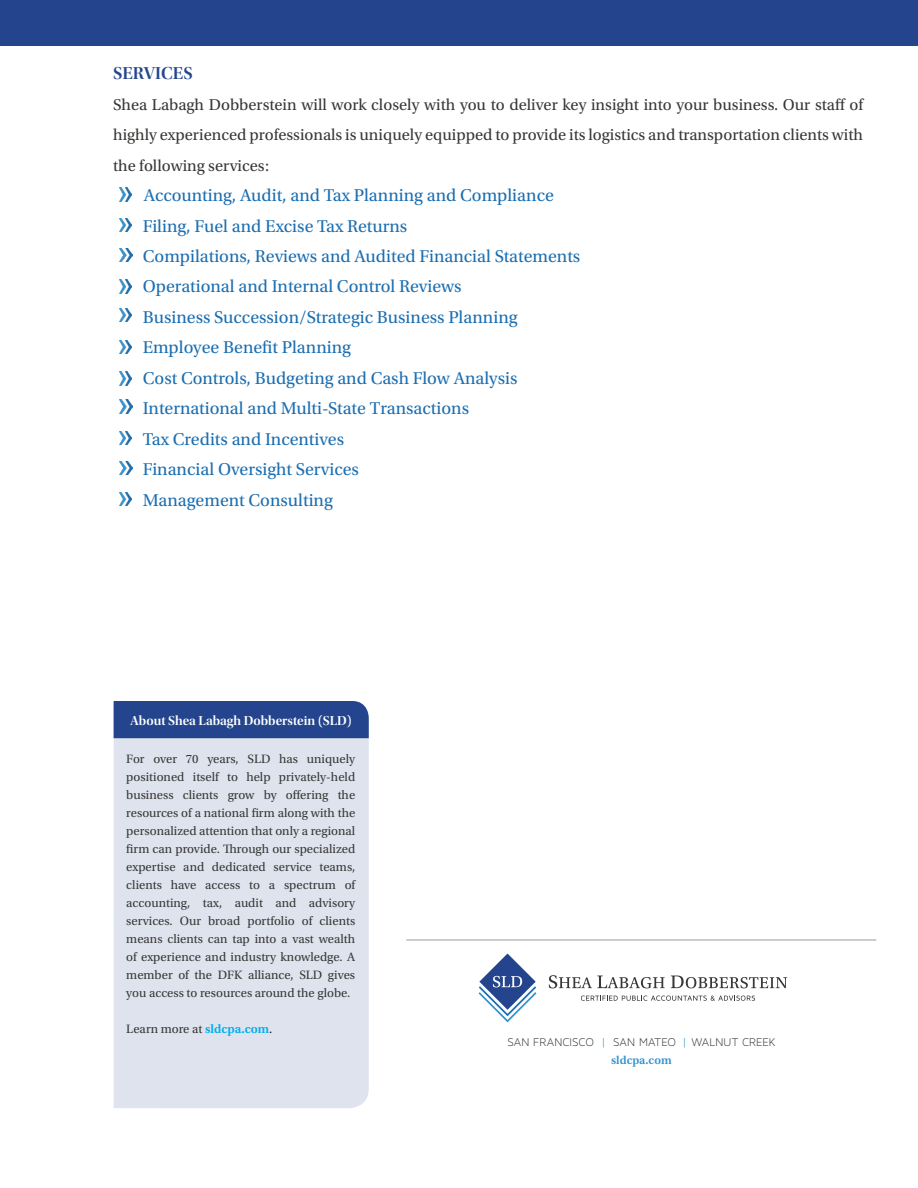
<style>
.page{position:relative;width:918px;height:1188px;background:#fff}
.page>*{position:absolute;margin:0;border:0;box-sizing:border-box;transform-origin:0 0}
.Paragraph_Style_1{font:18px "Utopia Std";color:#1b6eb1}
.Paragraph_Style_1-2{font:18px "Utopia Std Semibold Disp";color:#24458e}
.Paragraph_Style_1-3{font:16.5px "Utopia Std";color:#373735}
.t1{font:13.5px "Utopia Std Semibold Disp";color:#fff}
.t2{font:12.75px/18px "Utopia Std";color:#373735;text-align:justify}
.t3{font:12px "Maven Pro Light 300";letter-spacing:.005em;color:#373735}
.t4{font:600 12px "Utopia Std";color:#3294d0}
.s1{font-weight:600;color:#00aeef}
.s2{color:#231f20}
.s3{color:#3294d0}
</style>
<div class="page">
<svg style="left:549px;top:975px;width:116px;height:13px"></svg>
<svg style="left:671px;top:976px;width:116px;height:12px"></svg>
<svg style="left:581px;top:996px;width:174px;height:5px"></svg>
<svg style="left:479px;top:954px;width:57px;height:68px"></svg>
<hr style="left:406px;top:939px;width:470px;height:2px;background:#bcbdc0">
<div style="left:114px;top:738px;width:255px;height:370px;background:#dee3ee"></div>
<div style="left:114px;top:701px;width:255px;height:37px;background:#24458e"></div>
<img style="left:119px;top:492px;width:13px;height:14px">
<div style="left:0;top:0;width:918px;height:45px;background:#24458e"></div>
<svg style="left:119px;top:188px;width:13px;height:13px"></svg>
<img style="left:119px;top:218px;width:13px;height:14px">
<img style="left:120px;top:248px;width:12px;height:14px">
<svg style="left:119px;top:280px;width:13px;height:13px"></svg>
<img style="left:119px;top:308px;width:13px;height:14px">
<img style="left:119px;top:340px;width:13px;height:14px">
<svg style="left:119px;top:372px;width:13px;height:13px"></svg>
<svg style="left:120px;top:400px;width:12px;height:13px"></svg>
<img style="left:119px;top:431px;width:13px;height:14px">
<img style="left:120px;top:461px;width:12px;height:14px">
<p class="Paragraph_Style_1-2" style="left:113px;top:63px;width:81px">SERVICES</p>
<p class="Paragraph_Style_1-3" style="left:113px;top:95px;width:751px">Shea Labagh Dobberstein will work closely with you to deliver key insight into your business. Our staff of</p>
<p class="Paragraph_Style_1-3" style="left:113px;top:126px;width:751px">highly experienced professionals is uniquely equipped to provide its logistics and transportation clients with</p>
<p class="Paragraph_Style_1-3" style="left:113px;top:156px;width:158px">the following services:</p>
<p class="Paragraph_Style_1" style="left:144px;top:185px;width:412px">Accounting, Audit, and Tax Planning and Compliance</p>
<p class="Paragraph_Style_1" style="left:143px;top:216px;width:266px">Filing, Fuel and Excise Tax Returns</p>
<p class="Paragraph_Style_1" style="left:143px;top:246px;width:439px">Compilations, Reviews and Audited Financial Statements</p>
<p class="Paragraph_Style_1" style="left:143px;top:277px;width:320px">Operational and Internal Control Reviews</p>
<p class="Paragraph_Style_1" style="left:143px;top:307px;width:376px">Business Succession/Strategic Business Planning</p>
<p class="Paragraph_Style_1" style="left:143px;top:338px;width:210px">Employee Benefit Planning</p>
<p class="Paragraph_Style_1" style="left:143px;top:368px;width:376px">Cost Controls, Budgeting and Cash Flow Analysis</p>
<p class="Paragraph_Style_1" style="left:143px;top:399px;width:328px">International and Multi-State Transactions</p>
<p class="Paragraph_Style_1" style="left:143px;top:429px;width:203px">Tax Credits and Incentives</p>
<p class="Paragraph_Style_1" style="left:143px;top:460px;width:218px">Financial Oversight Services</p>
<p class="Paragraph_Style_1" style="left:143px;top:490px;width:192px">Management Consulting</p>
<p class="t1" style="left:130px;top:713px;width:223px">About Shea Labagh Dobberstein (SLD)</p>
<p class="t2" style="left:126px;top:750px;width:230px">For over 70 years, SLD has uniquely positioned itself to help privately-held business clients grow by offering the resources of a national firm along with the personalized attention that only a regional firm can provide. Through our specialized expertise and dedicated service teams, clients have access to a spectrum of accounting, tax, audit and advisory services. Our broad portfolio of clients means clients can tap into a vast wealth of experience and industry knowledge. A member of the DFK alliance, SLD gives you access to resources around the globe.</p>
<p class="t2" style="left:126px;top:1020px;width:148px">Learn more at <span class="s1">sldcpa.com</span><span class="s2">.</span></p>
<p class="t3" style="left:507px;top:1035px;width:270px">SAN FRANCISCO <span class="s3">|</span> SAN MATEO <span class="s3">|</span> WALNUT CREEK</p>
<p class="t4" style="left:611px;top:1053px;width:62px">sldcpa.com</p>
</div>
